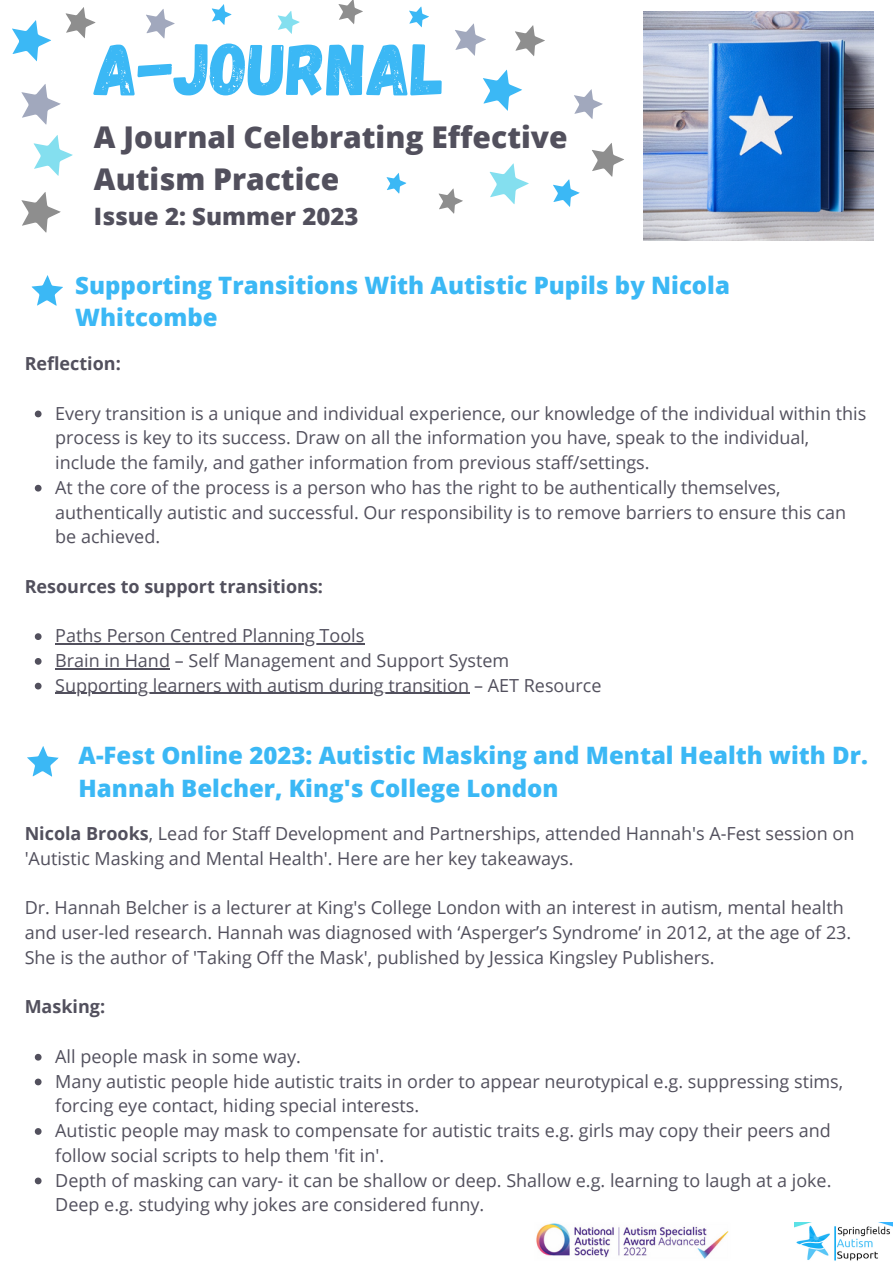
<style>
.page{position:relative;width:893px;height:1264px;background:#fff}
.page>*{position:absolute;margin:0;border:0;box-sizing:border-box;transform-origin:0 0}
.t1{font:73.5px "Gagalin";color:#3bb8f5}
.t2{font:800 30px/41.5px "Open Sans";color:#52505d}
.t3{font:800 24px/32.5px "Open Sans";color:#3bb8f5}
.t4{font:800 24px "Open Sans";color:#52505d}
.t5{font:18px/24.8px "Open Sans";color:#52505d}
.t6{font:700 18px "Open Sans";color:#52505d}
.s1{font-weight:700}
</style>
<div class="page">
<img style="left:643px;top:11px;width:230px;height:230px">
<img style="left:794px;top:1222px;width:98px;height:39px">
<img style="left:536px;top:1223px;width:193px;height:36px">
<svg style="left:35px;top:410px;width:7px;height:7px"></svg>
<svg style="left:35px;top:485px;width:7px;height:6px"></svg>
<svg style="left:35px;top:633px;width:7px;height:7px"></svg>
<hr style="left:55px;top:643px;width:309px;height:1px;background:#52505d">
<svg style="left:35px;top:658px;width:7px;height:6px"></svg>
<hr style="left:55px;top:668px;width:115px;height:1px;background:#52505d">
<svg style="left:35px;top:682px;width:7px;height:7px"></svg>
<hr style="left:55px;top:693px;width:414px;height:1px;background:#52505d">
<svg style="left:35px;top:1053px;width:7px;height:7px"></svg>
<svg style="left:35px;top:1078px;width:7px;height:7px"></svg>
<svg style="left:35px;top:1128px;width:7px;height:6px"></svg>
<svg style="left:35px;top:1177px;width:7px;height:7px"></svg>
<svg style="left:21px;top:84px;width:52px;height:149px"></svg>
<svg style="left:12px;top:7px;width:84px;height:55px"></svg>
<svg style="left:574px;top:89px;width:29px;height:30px"></svg>
<svg style="left:489px;top:163px;width:40px;height:41px"></svg>
<svg style="left:146px;top:9px;width:29px;height:30px"></svg>
<svg style="left:211px;top:4px;width:21px;height:21px"></svg>
<svg style="left:277px;top:11px;width:23px;height:23px"></svg>
<svg style="left:338px;top:0;width:25px;height:24px"></svg>
<svg style="left:409px;top:6px;width:20px;height:22px"></svg>
<svg style="left:455px;top:23px;width:90px;height:88px"></svg>
<svg style="left:553px;top:143px;width:71px;height:64px"></svg>
<svg style="left:386px;top:173px;width:21px;height:21px"></svg>
<svg style="left:438px;top:188px;width:25px;height:26px"></svg>
<svg style="left:31px;top:275px;width:32px;height:31px"></svg>
<svg style="left:27px;top:746px;width:32px;height:31px"></svg>
<p class="t1" style="left:94px;top:22px;width:352px">A-JOURNAL</p>
<p class="t2" style="left:94px;top:116px;width:475px">A Journal Celebrating Effective<br>Autism Practice</p>
<p class="t4" style="left:94px;top:199px;width:266px">Issue 2: Summer 2023</p>
<p class="t3" style="left:75px;top:268px;width:656px">Supporting Transitions With Autistic Pupils by Nicola<br>Whitcombe</p>
<p class="t6" style="left:25px;top:351px;width:98px">Reflection:</p>
<p class="t5" style="left:55px;top:400px;width:812px">Every transition is a unique and individual experience, our knowledge of the individual within this process is key to its success. Draw on all the information you have, speak to the individual, include the family, and gather information from previous staff/settings.</p>
<p class="t5" style="left:55px;top:474px;width:792px">At the core of the process is a person who has the right to be authentically themselves, authentically autistic and successful. Our responsibility is to remove barriers to ensure this can be achieved.</p>
<p class="t6" style="left:25px;top:573px;width:300px">Resources to support transitions:</p>
<p class="t5" style="left:55px;top:623px;width:310px">Paths Person Centred Planning Tools</p>
<p class="t5" style="left:55px;top:647px;width:455px">Brain in Hand – Self Management and Support System</p>
<p class="t5" style="left:55px;top:672px;width:547px">Supporting learners with autism during transition – AET Resource</p>
<p class="t3" style="left:79px;top:739px;width:790px">A-Fest Online 2023: Autistic Masking and Mental Health with Dr.<br>Hannah Belcher, King's College London</p>
<p class="t5" style="left:25px;top:820px;width:831px"><span class="s1">Nicola Brooks</span>, Lead for Staff Development and Partnerships, attended Hannah's A-Fest session on 'Autistic Masking and Mental Health'. Here are her key takeaways.</p>
<p class="t5" style="left:25px;top:895px;width:828px">Dr. Hannah Belcher is a lecturer at King's College London with an interest in autism, mental health and user-led research. Hannah was diagnosed with ‘Asperger’s Syndrome’ in 2012, at the age of 23.<br>She is the author of 'Taking Off the Mask', published by Jessica Kingsley Publishers.</p>
<p class="t6" style="left:25px;top:994px;width:82px">Masking:</p>
<p class="t5" style="left:55px;top:1043px;width:247px">All people mask in some way.</p>
<p class="t5" style="left:55px;top:1068px;width:789px">Many autistic people hide autistic traits in order to appear neurotypical e.g. suppressing stims, forcing eye contact, hiding special interests.</p>
<p class="t5" style="left:55px;top:1117px;width:777px">Autistic people may mask to compensate for autistic traits e.g. girls may copy their peers and follow social scripts to help them 'fit in'.</p>
<p class="t5" style="left:55px;top:1167px;width:777px">Depth of masking can vary- it can be shallow or deep. Shallow e.g. learning to laugh at a joke.<br>Deep e.g. studying why jokes are considered funny.</p>
</div>
